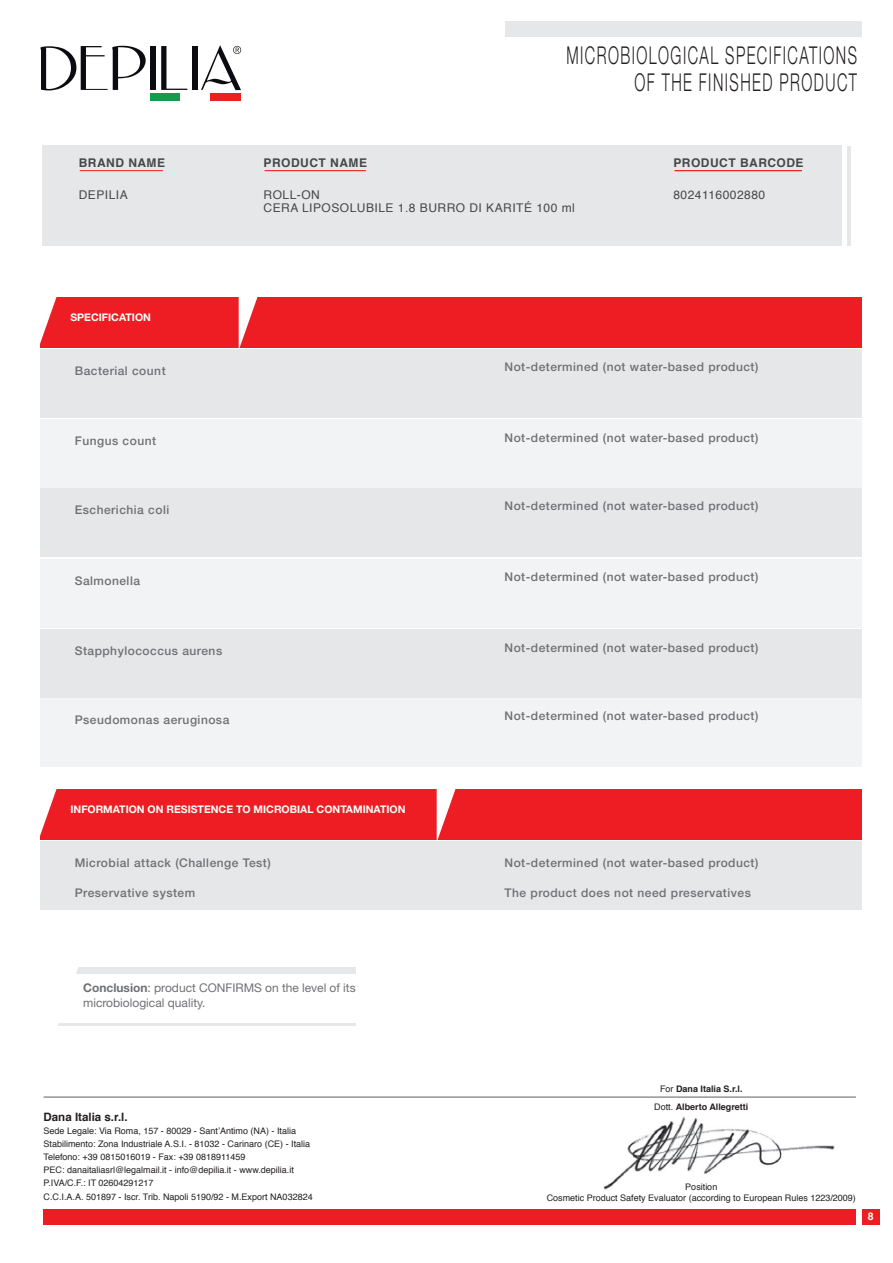
<style>
.page{position:relative;width:893px;height:1263px;background:#fff}
.page>*{position:absolute;margin:0;border:0;box-sizing:border-box;transform-origin:0 0}
.t1{font:300 24.6px/26.5px "Helvetica Neue LT Std";letter-spacing:.095em;color:#231f20;text-align:right;scale:.6 1}
.t2{font:500 12px "Helvetica Neue LT Std";letter-spacing:.04em;color:#6f7073}
.t3{font:12px/14.4px "Helvetica Neue LT Std";color:#6f7073}
.t4{font:12px/13px "Helvetica";letter-spacing:.04em;color:#464748}
.t5{font:700 12px "Helvetica";letter-spacing:.04em;color:#464748}
.t6{font:700 11.55px "Helvetica";color:#231f20}
.t7{font:700 10.5px "Helvetica Neue LT Std";color:#fff}
.t8{font:700 10.5px "Helvetica";color:#fff}
.t9{font:9px/13px "Helvetica";color:#231f20}
.t10{font:700 9px/18.5px "Helvetica";color:#231f20;text-align:center}
.s1{font-weight:700}
.s2{font-weight:400}
</style>
<div class="page">
<div style="left:40px;top:841px;width:822px;height:69px;background:#e6e7e9"></div>
<svg style="left:40px;top:46px;width:106px;height:44px"></svg>
<div style="left:150px;top:46px;width:6px;height:44px;background:#0e0b10"></div>
<svg style="left:161px;top:46px;width:27px;height:44px"></svg>
<div style="left:192px;top:46px;width:6px;height:44px;background:#0e0b10"></div>
<svg style="left:201px;top:45px;width:40px;height:45px"></svg>
<div style="left:150px;top:94px;width:31px;height:7px;background:#169a4b"></div>
<div style="left:211px;top:94px;width:30px;height:7px;background:#ea2125"></div>
<img style="left:604px;top:1116px;width:231px;height:74px">
<div style="left:44px;top:1209px;width:812px;height:16px;background:#ee1d23"></div>
<hr style="left:44px;top:1096px;width:812px;height:2px;background:#939598">
<div style="left:47px;top:967px;width:309px;height:7px;background:#e6e7e9"></div>
<hr style="left:47px;top:1023px;width:309px;height:3px;background:#e6e7e9">
<div style="left:40px;top:297px;width:822px;height:51px;background:#ee1d23"></div>
<div style="left:40px;top:349px;width:822px;height:69px;background:#e6e7e9"></div>
<div style="left:40px;top:419px;width:822px;height:69px;background:#f2f3f4"></div>
<svg style="left:239px;top:297px;width:19px;height:51px"></svg>
<svg style="left:40px;top:297px;width:17px;height:47px"></svg>
<svg style="left:47px;top:967px;width:31px;height:59px"></svg>
<div style="left:505px;top:21px;width:357px;height:16px;background:#e6e7e9"></div>
<div style="left:862px;top:1209px;width:18px;height:16px;background:#ee1d23"></div>
<div style="left:40px;top:488px;width:822px;height:69px;background:#e6e7e9"></div>
<div style="left:40px;top:559px;width:822px;height:69px;background:#f2f3f4"></div>
<div style="left:40px;top:629px;width:822px;height:69px;background:#e6e7e9"></div>
<div style="left:40px;top:698px;width:822px;height:69px;background:#f2f3f4"></div>
<div style="left:40px;top:789px;width:822px;height:51px;background:#ee1d23"></div>
<svg style="left:437px;top:789px;width:19px;height:51px"></svg>
<svg style="left:40px;top:789px;width:17px;height:47px"></svg>
<div style="left:43px;top:146px;width:799px;height:100px;background:#e6e7e9"></div>
<hr style="left:847px;top:146px;width:4px;height:99px;background:#e6e7e9">
<hr style="left:675px;top:170px;width:127px;height:1px;background:#ea2125">
<hr style="left:265px;top:170px;width:101px;height:1px;background:#ea2125">
<hr style="left:80px;top:170px;width:83px;height:1px;background:#ea2125">
<p class="t5" style="left:79px;top:153px;width:88px">BRAND NAME</p>
<p class="t4" style="left:79px;top:188px;width:50px">DEPILIA</p>
<h1 class="t1" style="left:567px;top:42px;width:486px">MICROBIOLOGICAL SPECIFICATIONS<br>OF THE FINISHED PRODUCT</h1>
<p class="t5" style="left:264px;top:153px;width:105px">PRODUCT NAME</p>
<p class="t4" style="left:264px;top:188px;width:313px">ROLL-ON<br>CERA LIPOSOLUBILE 1.8 BURRO DI KARITÉ 100 ml</p>
<p class="t5" style="left:673px;top:153px;width:132px">PRODUCT BARCODE</p>
<p class="t4" style="left:673px;top:188px;width:93px">8024116002880</p>
<p class="t7" style="left:70px;top:311px;width:82px">SPECIFICATION</p>
<p class="t2" style="left:75px;top:363px;width:92px">Bacterial count</p>
<p class="t2" style="left:505px;top:360px;width:255px">Not-determined (not water-based product)</p>
<p class="t2" style="left:75px;top:434px;width:83px">Fungus count</p>
<p class="t2" style="left:505px;top:431px;width:255px">Not-determined (not water-based product)</p>
<p class="t2" style="left:75px;top:502px;width:96px">Escherichia coli</p>
<p class="t2" style="left:505px;top:499px;width:255px">Not-determined (not water-based product)</p>
<p class="t2" style="left:75px;top:573px;width:67px">Salmonella</p>
<p class="t2" style="left:505px;top:570px;width:255px">Not-determined (not water-based product)</p>
<p class="t2" style="left:75px;top:644px;width:149px">Stapphylococcus aurens</p>
<p class="t2" style="left:505px;top:641px;width:255px">Not-determined (not water-based product)</p>
<p class="t2" style="left:75px;top:712px;width:156px">Pseudomonas aeruginosa</p>
<p class="t2" style="left:505px;top:709px;width:255px">Not-determined (not water-based product)</p>
<p class="t7" style="left:70px;top:803px;width:336px">INFORMATION ON RESISTENCE TO MICROBIAL CONTAMINATION</p>
<p class="t2" style="left:75px;top:855px;width:198px">Microbial attack (Challenge Test)</p>
<p class="t2" style="left:505px;top:855px;width:255px">Not-determined (not water-based product)</p>
<p class="t2" style="left:75px;top:885px;width:122px">Preservative system</p>
<p class="t2" style="left:505px;top:885px;width:248px">The product does not need preservatives</p>
<p class="t3" style="left:83px;top:980px;width:274px"><span class="s1">Conclusion</span>: product CONFIRMS on the level of its microbiological quality.</p>
<p class="t6" style="left:44px;top:1108px;width:86px">Dana Italia s.r.l.</p>
<p class="t9" style="left:44px;top:1125px;width:271px">Sede Legale: Via Roma, 157 - 80029 - Sant’Antimo (NA) - Italia Stabilimento: Zona Industriale A.S.I. - 81032 - Carinaro (CE) - Italia Telefono: +39 0815016019 - Fax: +39 0818911459<br>PEC: danaitaliasrl@legalmail.it - info@depilia.it - www.depilia.it P.IVA/C.F.: IT 02604291217<br>C.C.I.A.A. 501897 - Iscr. Trib. Napoli 5190/92 - M.Export NA032824</p>
<p class="t10" style="left:654px;top:1079px;width:96px"><span class="s2">For</span> Dana Italia S.r.l.<br><span class="s2">Dott.</span> Alberto Allegretti</p>
<p class="t9" style="left:547px;top:1182px;width:311px;line-height:10.5px;text-align:center">Position<br>Cosmetic Product Safety Evaluator (according to European Rules 1223/2009)</p>
<p class="t8" style="left:868px;top:1208px;width:7px">8</p>
</div>
